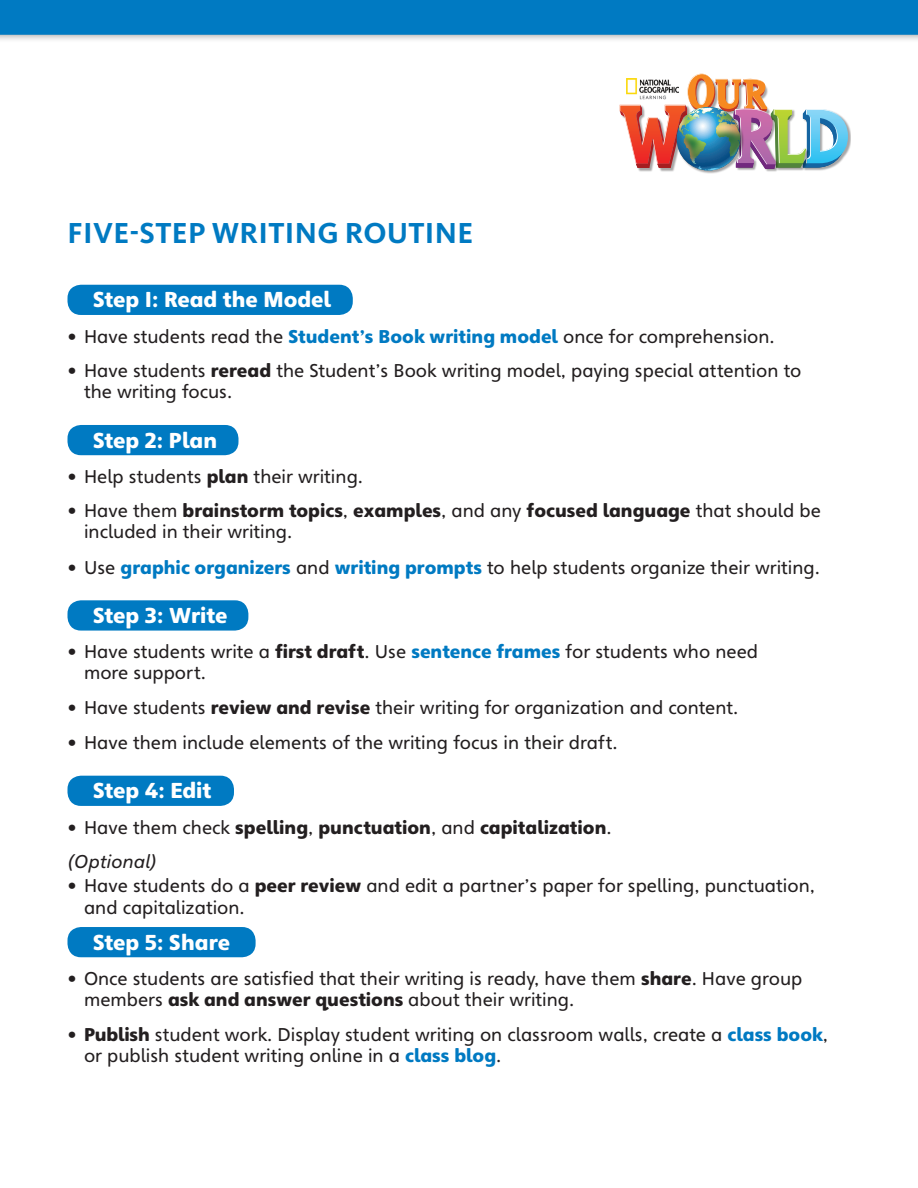
<style>
.page{position:relative;width:918px;height:1188px;background:#fff}
.page>*{position:absolute;margin:0;border:0;box-sizing:border-box;transform-origin:0 0}
.UO_Head1{font:700 30px "Kievit OT";letter-spacing:.01em;color:#007ac2}
.t1{font:900 21px "Heinemann";color:#fff}
.t2{font:18px/21px "Heinemann";color:#231f20}
.t3{font:900 18px "Heinemann";color:#231f20}
.BL{font:italic 18px "Heinemann";color:#231f20}
.s1{font-weight:900;color:#007ac2}
.s2{font-weight:900}
.s3{font-weight:400}
</style>
<div class="page">
<div style="left:68px;top:285px;width:285px;height:30px;background:#007ac2;border-radius:14px"></div>
<div style="left:68px;top:425px;width:170px;height:30px;background:#007ac2;border-radius:14px"></div>
<div style="left:68px;top:600px;width:180px;height:31px;background:#007ac2;border-radius:14px"></div>
<div style="left:68px;top:776px;width:166px;height:30px;background:#007ac2;border-radius:14px"></div>
<div style="left:68px;top:927px;width:188px;height:30px;background:#007ac2;border-radius:14px"></div>
<img style="left:810px;top:124px;width:40px;height:47px">
<img style="left:619px;top:104px;width:52px;height:68px">
<img style="left:766px;top:170px;width:14px;height:2px">
<img style="left:671px;top:170px;width:82px;height:4px">
<img style="left:620px;top:74px;width:228px;height:96px">
<div style="left:624px;top:75px;width:58px;height:26px;background:#fff"></div>
<img style="left:627px;top:79px;width:51px;height:20px">
<div style="left:0;top:0;width:918px;height:43px;background:#231f20;opacity:.5"></div>
<div style="left:0;top:0;width:918px;height:35px;background:#007ac2"></div>
<p class="UO_Head1" style="left:68px;top:215px;width:407px">FIVE-STEP WRITING ROUTINE</p>
<h5 class="t1" style="left:93px;top:287px;width:240px">Step 1: Read the Model</h5>
<p class="t2" style="left:68px;top:326px;width:709px">• Have students read the <span class="s1">Student’s Book writing model</span> once for comprehension.</p>
<p class="t2" style="left:84px;top:360px;width:719px;text-indent:-16px">• Have students <span class="s2">reread</span> the Student’s Book writing model, paying special attention to the writing focus.</p>
<h5 class="t1" style="left:93px;top:427px;width:126px">Step 2: Plan</h5>
<p class="t2" style="left:68px;top:466px;width:297px">• Help students <span class="s2">plan</span> their writing.</p>
<p class="t2" style="left:84px;top:501px;width:738px;text-indent:-16px">• Have them <span class="s2">brainstorm topics</span>, <span class="s2">examples</span>, and any <span class="s2">focused language</span> that should be included in their writing.</p>
<p class="t2" style="left:68px;top:557px;width:754px">• Use <span class="s1">graphic organizers</span> and <span class="s1">writing prompts</span> to help students organize their writing.</p>
<h5 class="t1" style="left:93px;top:602px;width:136px">Step 3: Write</h5>
<p class="t2" style="left:84px;top:641px;width:676px;text-indent:-16px">• Have students write a <span class="s2">first draft</span>. Use <span class="s1">sentence frames</span> for students who need more support.</p>
<p class="t2" style="left:68px;top:697px;width:672px">• Have students <span class="s2">review and revise</span> their writing for organization and content.</p>
<p class="t2" style="left:68px;top:732px;width:552px">• Have them include elements of the writing focus in their draft.</p>
<h5 class="t1" style="left:93px;top:778px;width:120px">Step 4: Edit</h5>
<p class="t3" style="left:68px;top:816px;width:546px"><span class="s3">• Have them check</span> spelling<span class="s3">,</span> punctuation<span class="s3">, and</span> capitalization<span class="s3">.</span></p>
<p class="BL" style="left:68px;top:851px;width:91px">(Optional)</p>
<p class="t2" style="left:84px;top:875px;width:732px;line-height:21.6px;text-indent:-16px">• Have students do a <span class="s2">peer review</span> and edit a partner’s paper for spelling, punctuation, and capitalization.</p>
<h5 class="t1" style="left:93px;top:929px;width:139px">Step 5: Share</h5>
<p class="t2" style="left:84px;top:968px;width:720px;text-indent:-16px">• Once students are satisfied that their writing is ready, have them <span class="s2">share</span>. Have group members <span class="s2">ask and answer questions</span> about their writing.</p>
<p class="t2" style="left:84px;top:1024px;width:746px;text-indent:-16px">• <span class="s2">Publish</span> student work. Display student writing on classroom walls, create a <span class="s1">class book</span>, or publish student writing online in a <span class="s1">class blog</span>.</p>
</div>
